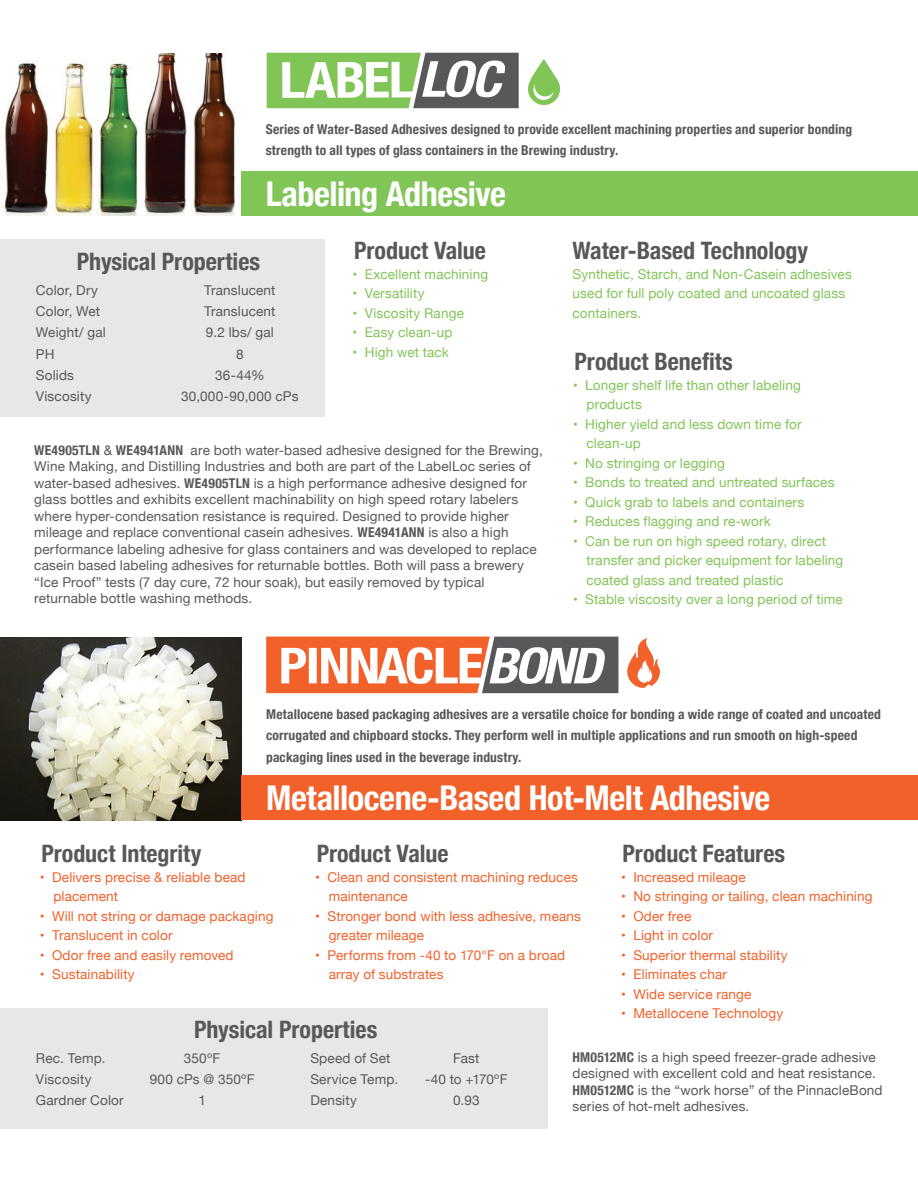
<style>
.page{position:relative;width:918px;height:1188px;background:#fff}
.page>*{position:absolute;margin:0;border:0;box-sizing:border-box;transform-origin:0 0}
.t1{font:700 condensed 34.2px "Helvetica Neue";letter-spacing:-.01em;color:#fff}
.t2{font:700 condensed 24px "Helvetica Neue";color:#57585a}
.t3{font:13.5px/21.3px "Helvetica Neue";letter-spacing:.01em;color:#57585a}
.t4{font:13.5px/19.5px "Helvetica Neue";letter-spacing:.01em;color:#81c557}
.t5{font:13.5px/19.5px "Helvetica Neue";letter-spacing:.01em;color:#f2612a}
.t6{font:700 condensed 13.5px/21.3px "Helvetica Neue";letter-spacing:.01em;color:#57585a}
.s1{font-weight:700;font-stretch:condensed}
</style>
<div class="page">
<img style="left:0;top:637px;width:242px;height:183px">
<div style="left:0;top:1008px;width:547px;height:121px;background:#e6e7e9"></div>
<svg style="left:627px;top:638px;width:33px;height:50px"></svg>
<svg style="left:266px;top:637px;width:352px;height:56px"></svg>
<div style="left:242px;top:776px;width:676px;height:44px;background:#f2612a"></div>
<img style="left:4px;top:53px;width:231px;height:163px">
<div style="left:241px;top:171px;width:677px;height:45px;background:#81c557"></div>
<div style="left:0;top:239px;width:324px;height:178px;background:#e6e7e9"></div>
<svg style="left:267px;top:53px;width:252px;height:55px"></svg>
<svg style="left:528px;top:59px;width:32px;height:46px"></svg>
<p class="t6" style="left:266px;top:118px;width:588px">Series of Water-Based Adhesives designed to provide excellent machining properties and superior bonding strength to all types of glass containers in the Brewing industry.</p>
<h1 class="t1" style="left:266px;top:165px;width:242px">Labeling Adhesive</h1>
<h2 class="t2" style="left:354px;top:231px;width:133px">Product Value</h2>
<p class="t4" style="left:353px;top:265px;width:137px">• Excellent machining</p>
<p class="t4" style="left:353px;top:285px;width:73px">• Versatility</p>
<p class="t4" style="left:353px;top:304px;width:113px">• Viscosity Range</p>
<p class="t4" style="left:353px;top:324px;width:101px">• Easy clean-up</p>
<p class="t4" style="left:353px;top:343px;width:98px">• High wet tack</p>
<h2 class="t2" style="left:575px;top:342px;width:160px">Product Benefits</h2>
<p class="t4" style="left:587px;top:376px;width:216px;text-indent:-14px">• Longer shelf life than other labeling products</p>
<p class="t4" style="left:587px;top:415px;width:217px;text-indent:-14px">• Higher yield and less down time for clean-up</p>
<p class="t4" style="left:573px;top:454px;width:154px">• No stringing or legging</p>
<p class="t4" style="left:573px;top:473px;width:263px">• Bonds to treated and untreated surfaces</p>
<p class="t4" style="left:573px;top:493px;width:233px">• Quick grab to labels and containers</p>
<p class="t4" style="left:573px;top:512px;width:199px">• Reduces flagging and re-work</p>
<p class="t4" style="left:587px;top:532px;width:258px;text-indent:-14px">• Can be run on high speed rotary, direct transfer and picker equipment for labeling coated glass and treated plastic</p>
<p class="t4" style="left:573px;top:590px;width:271px">• Stable viscosity over a long period of time</p>
<h2 class="t2" style="left:573px;top:231px;width:237px">Water-Based Technology</h2>
<p class="t4" style="left:573px;top:265px;width:281px">Synthetic, Starch, and Non-Casein adhesives used for full poly coated and uncoated glass containers.</p>
<h2 class="t2" style="left:77px;top:241px;width:185px">Physical Properties</h2>
<p class="t3" style="left:36px;top:280px;width:71px">Color, Dry<br>Color, Wet<br>Weight/ gal<br>PH<br>Solids<br>Viscosity</p>
<p class="t3" style="left:181px;top:280px;width:119px;text-align:center">Translucent<br>Translucent<br>9.2 lbs/ gal<br>8<br>36-44%<br>30,000-90,000 cPs</p>
<p class="t3" style="left:34px;top:442px;width:510px;line-height:16.5px"><span class="s1">WE4905TLN</span> &amp; <span class="s1">WE4941ANN</span> are both water-based adhesive designed for the Brewing, Wine Making, and Distilling Industries and both are part of the LabelLoc series of water-based adhesives. <span class="s1">WE4905TLN</span> is a high performance adhesive designed for glass bottles and exhibits excellent machinability on high speed rotary labelers where hyper-condensation resistance is required. Designed to provide higher mileage and replace conventional casein adhesives. <span class="s1">WE4941ANN</span> is also a high performance labeling adhesive for glass containers and was developed to replace casein based labeling adhesives for returnable bottles. Both will pass a brewery “Ice Proof” tests (7 day cure, 72 hour soak), but easily removed by typical returnable bottle washing methods.</p>
<p class="t6" style="left:266px;top:703px;width:616px">Metallocene based packaging adhesives are a versatile choice for bonding a wide range of coated and uncoated corrugated and chipboard stocks. They perform well in multiple applications and run smooth on high-speed packaging lines used in the beverage industry.</p>
<h1 class="t1" style="left:266px;top:770px;width:506px">Metallocene-Based Hot-Melt Adhesive</h1>
<h2 class="t2" style="left:41px;top:834px;width:162px">Product Integrity</h2>
<p class="t5" style="left:53px;top:868px;width:194px;text-indent:-14px">• Delivers precise &amp; reliable bead placement</p>
<p class="t5" style="left:40px;top:907px;width:235px">• Will not string or damage packaging</p>
<p class="t5" style="left:40px;top:926px;width:134px">• Translucent in color</p>
<p class="t5" style="left:40px;top:946px;width:195px">• Odor free and easily removed</p>
<p class="t5" style="left:40px;top:965px;width:96px">• Sustainability</p>
<h2 class="t2" style="left:317px;top:834px;width:133px">Product Value</h2>
<p class="t5" style="left:329px;top:868px;width:251px;text-indent:-14px">• Clean and consistent machining reduces maintenance</p>
<p class="t5" style="left:329px;top:907px;width:254px;text-indent:-14px">• Stronger bond with less adhesive, means greater mileage</p>
<p class="t5" style="left:329px;top:946px;width:238px;text-indent:-14px">• Performs from -40 to 170°F on a broad array of substrates</p>
<h2 class="t2" style="left:194px;top:1010px;width:185px">Physical Properties</h2>
<h2 class="t2" style="left:623px;top:834px;width:164px">Product Features</h2>
<p class="t5" style="left:621px;top:868px;width:126px">• Increased mileage</p>
<p class="t5" style="left:621px;top:887px;width:253px">• No stringing or tailing, clean machining</p>
<p class="t5" style="left:621px;top:907px;width:72px">• Oder free</p>
<p class="t5" style="left:621px;top:926px;width:94px">• Light in color</p>
<p class="t5" style="left:621px;top:946px;width:168px">• Superior thermal stability</p>
<p class="t5" style="left:621px;top:965px;width:107px">• Eliminates char</p>
<p class="t5" style="left:621px;top:985px;width:132px">• Wide service range</p>
<p class="t5" style="left:621px;top:1004px;width:164px">• Metallocene Technology</p>
<p class="t3" style="left:36px;top:1048px;width:89px">Rec. Temp.<br>Viscosity<br>Gardner Color</p>
<p class="t3" style="left:150px;top:1048px;width:106px;text-align:center">350ºF<br>900 cPs @ 350ºF<br>1</p>
<p class="t3" style="left:310px;top:1048px;width:89px">Speed of Set<br>Service Temp.<br>Density</p>
<p class="t3" style="left:425px;top:1048px;width:84px;text-align:center">Fast<br>-40 to +170ºF<br>0.93</p>
<p class="t3" style="left:573px;top:1050px;width:312px;line-height:16.5px"><span class="s1">HM0512MC</span> is a high speed freezer-grade adhesive designed with excellent cold and heat resistance.<br><span class="s1">HM0512MC</span> is the “work horse” of the PinnacleBond series of hot-melt adhesives.</p>
</div>
